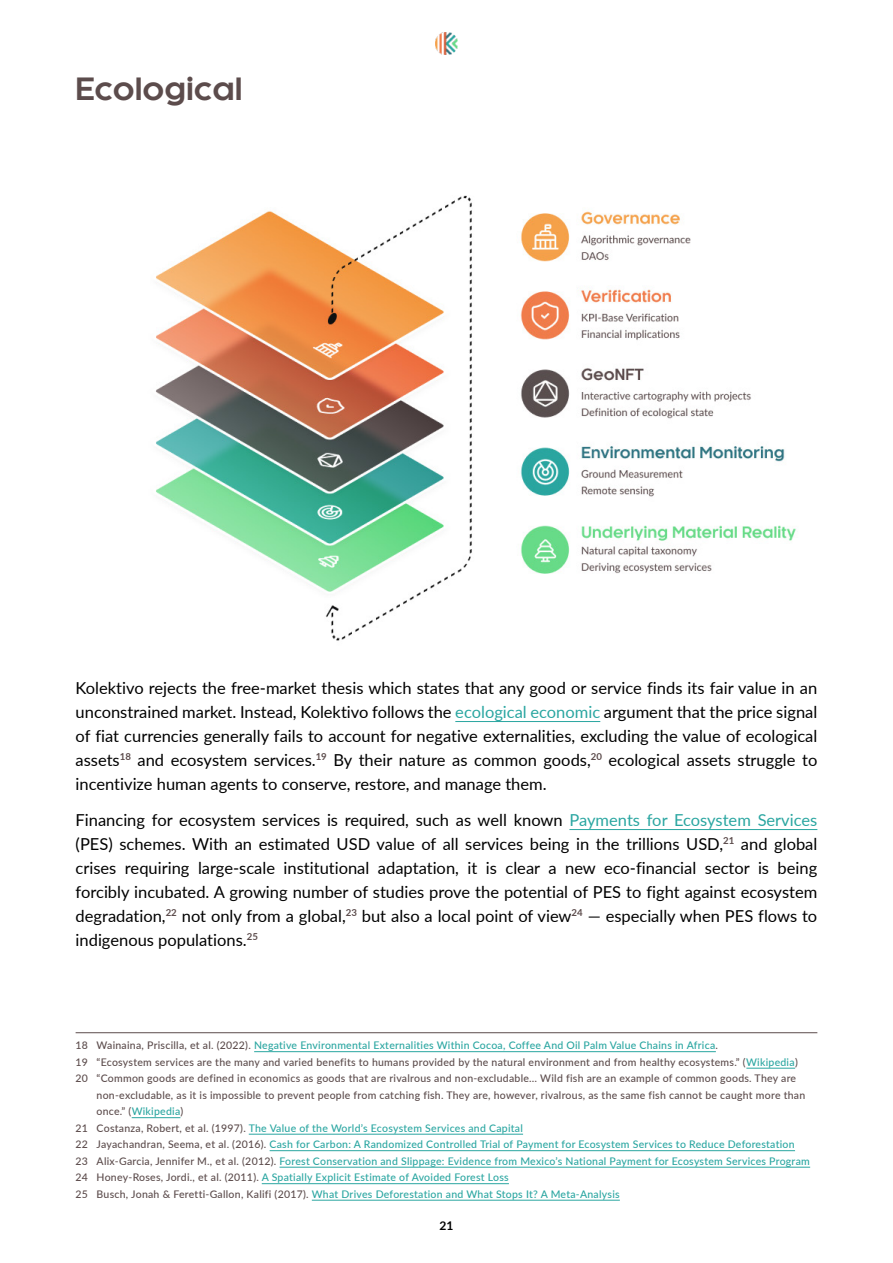
<style>
.page{position:relative;width:893px;height:1263px;background:#fff}
.page>*{position:absolute;margin:0;border:0;box-sizing:border-box;transform-origin:0 0}
.t1{font:700 30px "Kaleko 105";color:#5c4c4c}
.t2{font:16.5px/24px "Lato";color:#000;text-align:justify}
.t3{font:700 12px "Lato";color:#000}
.t4{font:500 10.5px "Lato";letter-spacing:.025em;color:#2aa6a1}
.t5{font:500 10.5px "Lato";letter-spacing:.025em;color:#5c4c4c}
.s1{color:#2aa6a1}
.s2{color:#5c4c4c}
</style>
<div class="page">
<img style="left:156px;top:195px;width:642px;height:446px">
<hr style="left:455px;top:721px;width:145px;height:1px;background:#2aa6a1">
<hr style="left:569px;top:829px;width:248px;height:1px;background:#2aa6a1">
<hr style="left:76px;top:1032px;width:741px;height:1px;background:#5c4c4c">
<hr style="left:254px;top:1051px;width:462px;height:1px;background:#2aa6a1">
<hr style="left:746px;top:1068px;width:49px;height:1px;background:#2aa6a1">
<hr style="left:132px;top:1117px;width:48px;height:1px;background:#2aa6a1">
<hr style="left:249px;top:1134px;width:274px;height:1px;background:#2aa6a1">
<hr style="left:270px;top:1150px;width:525px;height:1px;background:#2aa6a1">
<hr style="left:280px;top:1167px;width:530px;height:1px;background:#2aa6a1">
<hr style="left:262px;top:1183px;width:247px;height:1px;background:#2aa6a1">
<hr style="left:312px;top:1200px;width:308px;height:1px;background:#2aa6a1">
<img style="left:435px;top:32px;width:22px;height:22px">
<h1 class="t1" style="left:76px;top:71px;width:168px">Ecological</h1>
<p class="t2" style="left:76px;top:675px;width:743px">Kolektivo rejects the free-market thesis which states that any good or service finds its fair value in an unconstrained market. Instead, Kolektivo follows the <span class="s1">ecological economic</span> argument that the price signal of fiat currencies generally fails to account for negative externalities, excluding the value of ecological assets<sup>18</sup> and ecosystem services.<sup>19</sup> By their nature as common goods,<sup>20</sup> ecological assets struggle to incentivize human agents to conserve, restore, and manage them.</p>
<p class="t2" style="left:76px;top:807px;width:743px">Financing for ecosystem services is required, such as well known <span class="s1">Payments for Ecosystem Services </span>(PES) schemes. With an estimated USD value of all services being in the trillions USD,<sup>21</sup> and global crises requiring large-scale institutional adaptation, it is clear a new eco-financial sector is being forcibly incubated. A growing number of studies prove the potential of PES to fight against ecosystem degradation,<sup>22</sup> not only from a global,<sup>23</sup> but also a local point of view<sup>24</sup> — especially when PES flows to indigenous populations.<sup>25</sup></p>
<p class="t4" style="left:76px;top:1038px;width:644px"><span class="s2">18 Wainaina, Priscilla, et al. (2022).</span> Negative Environmental Externalities Within Cocoa, Coffee And Oil Palm Value Chains in Africa<span class="s2">.</span></p>
<p class="t5" style="left:76px;top:1054px;width:724px">19 “Ecosystem services are the many and varied benefits to humans provided by the natural environment and from healthy ecosystems.” (<span class="s1">Wikipedia</span>)</p>
<p class="t5" style="left:76px;top:1071px;width:722px">20 “Common goods are defined in economics as goods that are rivalrous and non-excludable… Wild fish are an example of common goods. They are</p>
<p class="t5" style="left:97px;top:1087px;width:710px">non-excludable, as it is impossible to prevent people from catching fish. They are, however, rivalrous, as the same fish cannot be caught more than</p>
<p class="t4" style="left:97px;top:1104px;width:88px"><span class="s2">once.” (</span>Wikipedia<span class="s2">)</span></p>
<p class="t4" style="left:76px;top:1120px;width:449px"><span class="s2">21 Costanza, Robert, et al. (1997).</span> The Value of the World’s Ecosystem Services and Capital</p>
<p class="t4" style="left:76px;top:1137px;width:721px"><span class="s2">22 Jayachandran, Seema, et al. (2016).</span> Cash for Carbon: A Randomized Controlled Trial of Payment for Ecosystem Services to Reduce Deforestation</p>
<p class="t4" style="left:76px;top:1153px;width:736px"><span class="s2">23 Alix-Garcia, Jennifer M., et al. (2012).</span> Forest Conservation and Slippage: Evidence from Mexico’s National Payment for Ecosystem Services Program</p>
<p class="t4" style="left:76px;top:1170px;width:435px"><span class="s2">24 Honey-Roses, Jordi., et al. (2011).</span> A Spatially Explicit Estimate of Avoided Forest Loss</p>
<p class="t4" style="left:76px;top:1186px;width:546px"><span class="s2">25 Busch, Jonah &amp; Feretti-Gallon, Kalifi (2017).</span> What Drives Deforestation and What Stops It? A Meta-Analysis</p>
<p class="t3" style="left:439px;top:1216px;width:15px">21</p>
</div>
